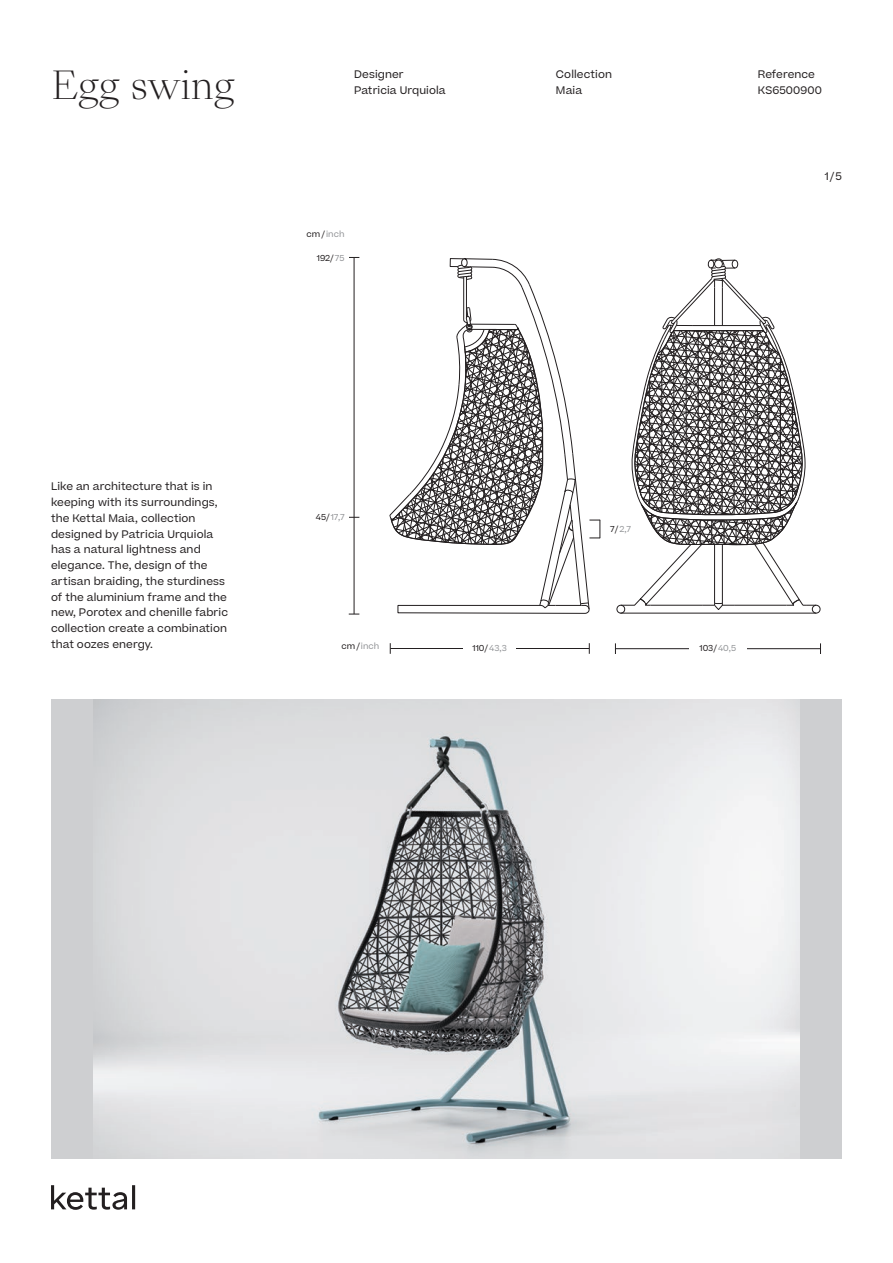
<style>
.page{position:relative;width:893px;height:1263px;background:#fff}
.page>*{position:absolute;margin:0;border:0;box-sizing:border-box;transform-origin:0 0}
.t1{font:300 37.5px "Sang Bleu Kingdom";color:#231f20}
.t2{font:10.5px/15.8px "Beatrice";letter-spacing:.01em;color:#231f20}
.t3{font:8.25px "Beatrice";letter-spacing:.01em;color:#939598}
.t4{font:8.25px "Beatrice";letter-spacing:.01em;color:#231f20}
.s1{color:#231f20}
.s2{color:#939598}
</style>
<div class="page">
<hr style="left:615px;top:648px;width:205px;height:1px;background:#231f20">
<hr style="left:390px;top:648px;width:199px;height:1px;background:#231f20">
<hr style="left:354px;top:258px;width:1px;height:356px;background:#231f20">
<div style="left:689px;top:641px;width:58px;height:15px;background:#fff"></div>
<div style="left:464px;top:641px;width:52px;height:14px;background:#fff"></div>
<svg style="left:51px;top:1185px;width:84px;height:25px"></svg>
<div style="left:51px;top:699px;width:791px;height:460px;background:#cecfd1"></div>
<img style="left:93px;top:699px;width:707px;height:460px">
<svg style="left:390px;top:258px;width:211px;height:356px"></svg>
<hr style="left:620px;top:613px;width:196px;height:1px;background:#231f20">
<svg style="left:616px;top:258px;width:205px;height:355px"></svg>
<h1 class="t1" style="left:51px;top:59px;width:185px">Egg swing</h1>
<p class="t2" style="left:354px;top:65px;width:93px">Designer<br>Patricia Urquiola</p>
<p class="t2" style="left:556px;top:65px;width:58px">Collection<br>Maia</p>
<p class="t2" style="left:758px;top:65px;width:58px">Reference</p>
<p class="t2" style="left:758px;top:81px;width:66px">KS6500900</p>
<p class="t3" style="left:307px;top:228px;width:39px"><span class="s1">cm/</span> inch</p>
<p class="t4" style="left:317px;top:251px;width:29px">192/<span class="s2">75</span></p>
<p class="t2" style="left:825px;top:167px;width:19px">1/5</p>
<p class="t2" style="left:51px;top:478px;width:179px">Like an architecture that is in keeping with its surroundings, the Kettal Maia, collection designed by Patricia Urquiola has a natural lightness and elegance. The, design of the artisan braiding, the sturdiness of the aluminium frame and the new, Porotex and chenille fabric collection create a combination that oozes energy.</p>
<p class="t3" style="left:316px;top:511px;width:30px"><span class="s1">45/</span> 17,7</p>
<p class="t3" style="left:341px;top:639px;width:39px"><span class="s1">cm/</span> inch</p>
<p class="t3" style="left:610px;top:522px;width:22px"><span class="s1">7/</span>2,7</p>
<p class="t4" style="left:472px;top:642px;width:36px">110/<span class="s2">43,3</span></p>
<p class="t4" style="left:699px;top:642px;width:38px">103/<span class="s2">40,5</span></p>
</div>
